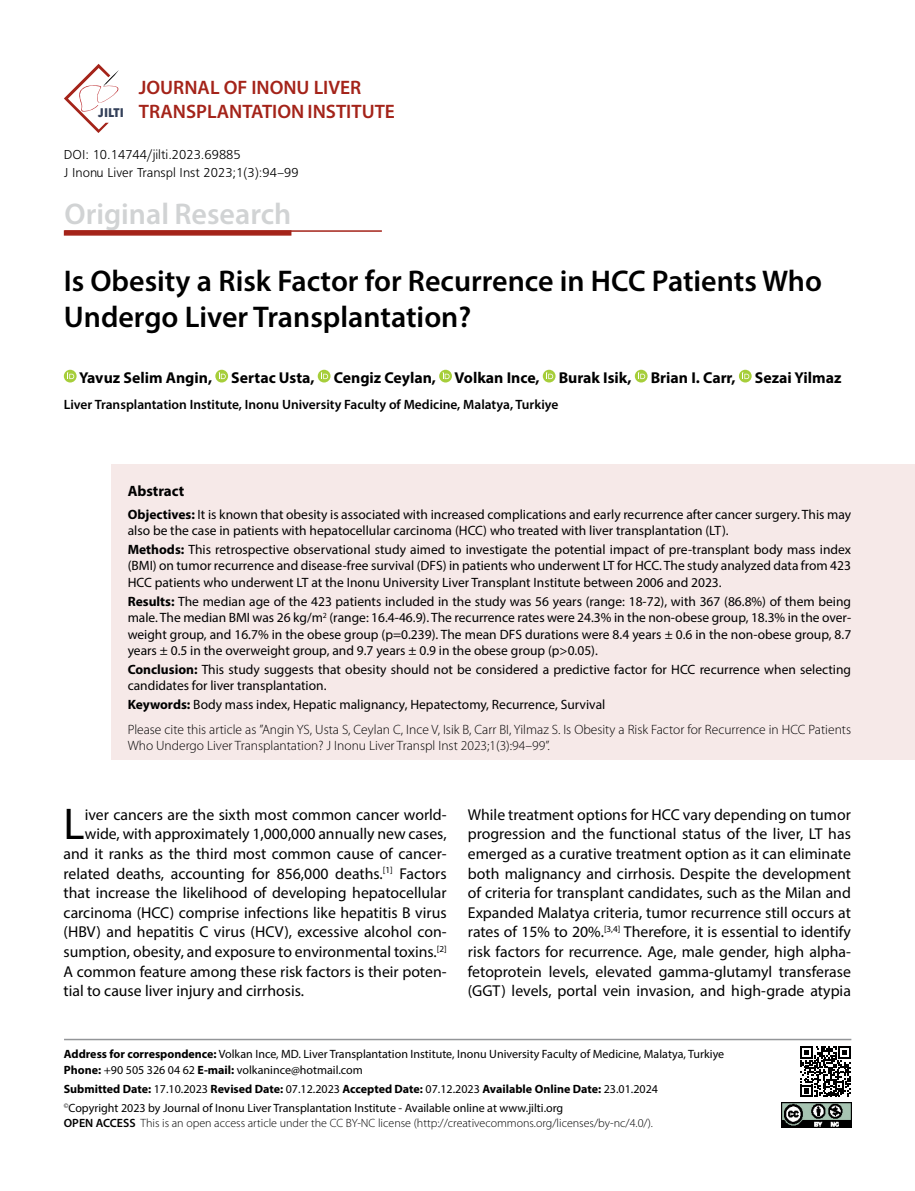
<style>
.page{position:relative;width:915px;height:1191px;background:#fff}
.page>*{position:absolute;margin:0;border:0;box-sizing:border-box;transform-origin:0 0}
.t1{font:44.7px "Myriad Pro";color:#000}
.t2{font:600 30px/36px "Myriad Pro";color:#000}
.t3{font:600 30px "Myriad Pro";color:#d1d3d4}
.t4{font:600 19.5px/24px "Myriad Pro";color:#a42319;text-align:center}
.t5{font:15.75px/19.6px "Myriad Pro";color:#000;text-align:justify}
.t6{font:700 15.75px "Myriad Pro";color:#000}
.t7{font:700 15px "Myriad Pro";color:#000}
.t8{font:13.5px/16.5px "Myriad Pro";color:#000}
.t9{font:300 13.5px/25px "Myriad Pro";color:#000}
.t10{font:600 13.5px "Myriad Pro";color:#000}
.t11{font:13.5px/18px "Frugal Normal Tr";color:#000}
.t12{font:12px/16.5px "Myriad Pro";color:#000}
.t13{font:300 12px "Myriad Pro";color:#000}
.s1{font-family:"Futura PT";font-weight:700;font-size:13.2px;color:#334059}
.s2{font-weight:700}
.s3{font-weight:400}
.s4{font-weight:600}
</style>
<div class="page">
<div style="left:112px;top:464px;width:802px;height:295px;background:#f6e9e8"></div>
<svg style="left:64px;top:370px;width:13px;height:12px"></svg>
<svg style="left:67px;top:372px;width:7px;height:7px"></svg>
<svg style="left:215px;top:370px;width:13px;height:12px"></svg>
<svg style="left:219px;top:372px;width:7px;height:7px"></svg>
<svg style="left:317px;top:370px;width:13px;height:12px"></svg>
<svg style="left:321px;top:372px;width:7px;height:7px"></svg>
<svg style="left:439px;top:370px;width:13px;height:12px"></svg>
<svg style="left:442px;top:372px;width:7px;height:7px"></svg>
<svg style="left:542px;top:370px;width:13px;height:12px"></svg>
<svg style="left:546px;top:372px;width:7px;height:7px"></svg>
<svg style="left:634px;top:370px;width:13px;height:12px"></svg>
<svg style="left:638px;top:372px;width:7px;height:7px"></svg>
<svg style="left:738px;top:370px;width:13px;height:12px"></svg>
<svg style="left:742px;top:372px;width:7px;height:7px"></svg>
<hr style="left:64px;top:1038px;width:787px;height:2px;background:#939598">
<svg style="left:800px;top:1046px;width:50px;height:51px"></svg>
<img style="left:781px;top:1102px;width:69px;height:25px">
<hr style="left:65px;top:230px;width:317px;height:2px;background:#a42319">
<svg style="left:64px;top:230px;width:227px;height:6px"></svg>
<svg style="left:64px;top:64px;width:55px;height:69px"></svg>
<h3 class="t4" style="left:98px;top:75px;width:298px">JOURNAL OF INONU LIVER<br><span class="s1">JILTI</span> TRANSPLANTATION INSTITUTE</h3>
<p class="t11" style="left:64px;top:145px;width:236px">DOI: 10.14744/jilti.2023.69885<br>J Inonu Liver Transpl Inst 2023;1(3):94–99</p>
<h2 class="t3" style="left:65px;top:194px;width:228px">Original Research</h2>
<h2 class="t2" style="left:64px;top:262px;width:759px">Is Obesity a Risk Factor for Recurrence in HCC Patients Who<br>Undergo Liver Transplantation?</h2>
<p class="t6" style="left:79px;top:367px;width:763px">Yavuz Selim Angin, Sertac Usta, Cengiz Ceylan, Volkan Ince, Burak Isik, Brian I. Carr, Sezai Yilmaz</p>
<p class="t10" style="left:64px;top:396px;width:496px">Liver Transplantation Institute, Inonu University Faculty of Medicine, Malatya, Turkiye</p>
<p class="t7" style="left:128px;top:481px;width:58px">Abstract</p>
<p class="t8" style="left:128px;top:506px;width:724px"><span class="s2">Objectives:</span> It is known that obesity is associated with increased complications and early recurrence after cancer surgery. This may also be the case in patients with hepatocellular carcinoma (HCC) who treated with liver transplantation (LT).</p>
<p class="t8" style="left:128px;top:541px;width:724px;text-align:justify"><span class="s2">Methods:</span> This retrospective observational study aimed to investigate the potential impact of pre-transplant body mass index (BMI) on tumor recurrence and disease-free survival (DFS) in patients who underwent LT for HCC. The study analyzed data from 423<br>HCC patients who underwent LT at the Inonu University Liver Transplant Institute between 2006 and 2023.</p>
<p class="t8" style="left:128px;top:592px;width:724px;text-align:justify"><span class="s2">Results:</span> The median age of the 423 patients included in the study was 56 years (range: 18-72), with 367 (86.8%) of them being male. The median BMI was 26 kg/m<sup>2</sup> (range: 16.4-46.9). The recurrence rates were 24.3% in the non-obese group, 18.3% in the over&shy;weight group, and 16.7% in the obese group (p=0.239). The mean DFS durations were 8.4 years ± 0.6 in the non-obese group, 8.7 years ± 0.5 in the overweight group, and 9.7 years ± 0.9 in the obese group (p&gt;0.05).</p>
<p class="t8" style="left:128px;top:660px;width:724px"><span class="s2">Conclusion:</span> This study suggests that obesity should not be considered a predictive factor for HCC recurrence when selecting candidates for liver transplantation.</p>
<p class="t9" style="left:128px;top:692px;width:724px"><span class="s2">Keywords:</span> <span class="s3">Body mass index, Hepatic malignancy, Hepatectomy, Recurrence, Survival<br></span>Please cite this article as ”Angin YS, Usta S, Ceylan C, Ince V, Isik B, Carr BI, Yilmaz S. Is Obesity a Risk Factor for Recurrence in HCC Patients</p>
<p class="t9" style="left:128px;top:733px;width:423px">Who Undergo Liver Transplantation? J Inonu Liver Transpl Inst 2023;1(3):94–99”.</p>
<h1 class="t1" style="left:64px;top:796px;width:23px">L</h1>
<p class="t5" style="left:85px;top:804px;width:363px">iver cancers are the sixth most common cancer world-</p>
<p class="t5" style="left:85px;top:824px;width:363px">wide, with approximately 1,000,000 annually new cases,</p>
<p class="t5" style="left:64px;top:843px;width:384px">and it ranks as the third most common cause of cancer-</p>
<p class="t5" style="left:64px;top:863px;width:384px">related deaths, accounting for 856,000 deaths.<sup>[1]</sup> Factors</p>
<p class="t5" style="left:64px;top:882px;width:384px">that increase the likelihood of developing hepatocellular</p>
<p class="t5" style="left:64px;top:902px;width:384px">carcinoma (HCC) comprise infections like hepatitis B virus</p>
<p class="t5" style="left:64px;top:922px;width:384px">(HBV) and hepatitis C virus (HCV), excessive alcohol con-</p>
<p class="t5" style="left:64px;top:941px;width:384px">sumption, obesity, and exposure to environmental toxins.<sup>[2]</sup></p>
<p class="t5" style="left:64px;top:961px;width:384px">A common feature among these risk factors is their poten-</p>
<p class="t5" style="left:64px;top:981px;width:242px">tial to cause liver injury and cirrhosis.</p>
<p class="t5" style="left:468px;top:804px;width:384px">While treatment options for HCC vary depending on tumor progression and the functional status of the liver, LT has emerged as a curative treatment option as it can eliminate both malignancy and cirrhosis. Despite the development of criteria for transplant candidates, such as the Milan and Expanded Malatya criteria, tumor recurrence still occurs at rates of 15% to 20%.<sup>[3,4]</sup> Therefore, it is essential to identify risk factors for recurrence. Age, male gender, high alpha&shy;fetoprotein levels, elevated gamma-glutamyl transferase (GGT) levels, portal vein invasion, and high-grade atypia</p>
<p class="t12" style="left:64px;top:1045px;width:661px"><span class="s2">Address for correspondence:</span> Volkan Ince, MD. Liver Transplantation Institute, Inonu University Faculty of Medicine, Malatya, Turkiye<br><span class="s2">Phone:</span> +90 505 326 04 62 <span class="s2">E-mail:</span> volkanince@hotmail.com</p>
<p class="t12" style="left:64px;top:1079px;width:595px;line-height:18.6px"><span class="s2">Submitted Date:</span> 17.10.2023 <span class="s2">Revised Date:</span> 07.12.2023 <span class="s2">Accepted Date:</span> 07.12.2023 <span class="s2">Available Online Date:</span> 23.01.2024 <sup>©</sup>Copyright 2023 by Journal of Inonu Liver Transplantation Institute - Available online at www.jilti.org</p>
<p class="t13" style="left:64px;top:1116px;width:590px"><span class="s4">OPEN ACCESS</span> This is an open access article under the CC BY-NC license (http://creativecommons.org/licenses/by-nc/4.0/).</p>
</div>
